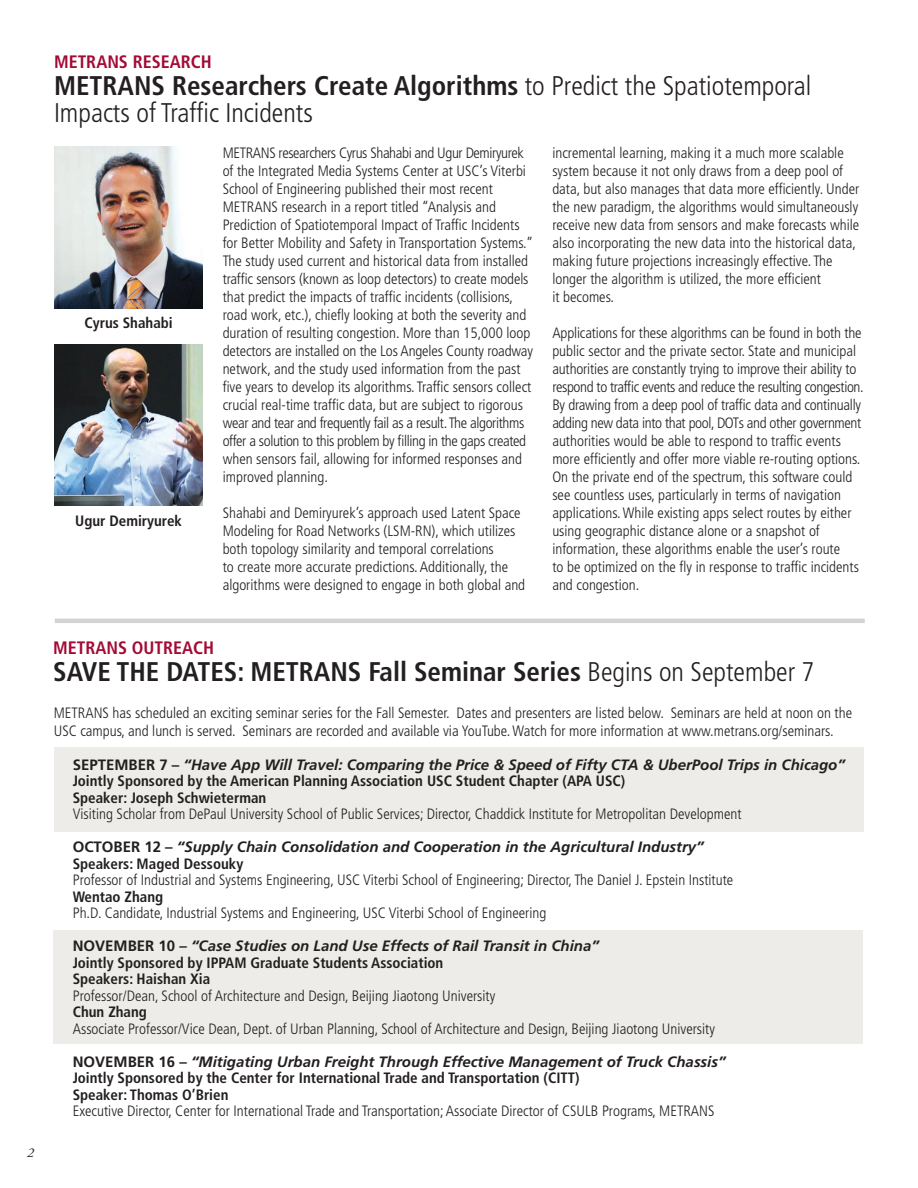
<style>
.page{position:relative;width:918px;height:1188px;background:#fff}
.page>*{position:absolute;margin:0;border:0;box-sizing:border-box;transform-origin:0 0}
.t1{font:300 condensed 27px/27px "Frutiger LT Std";color:#231f20}
.t2{font:700 condensed 27px "Frutiger LT Std";color:#231f20}
.t3{font:700 condensed 18px "Frutiger LT Std";color:#a30a35}
.t4{font:300 condensed 15px/18px "Frutiger LT Std";color:#231f20}
.t5{font:700 condensed 15px/16.5px "Frutiger LT Std";color:#231f20}
.t6{font:italic 700 15px/16.5px "Frutiger LT Std";color:#231f20}
.t7{font:italic 13.5px "Adobe Garamond Pro";color:#231f20}
.s1{font-weight:700}
.s2{font-weight:300}
.s3{font-stretch:normal}
.s4{font-style:italic;font-stretch:normal}
.s5{font-style:normal}
.s6{font-style:normal;font-stretch:condensed}
</style>
<div class="page">
<img style="left:54px;top:147px;width:149px;height:161px">
<img style="left:54px;top:344px;width:149px;height:162px">
<hr style="left:55px;top:619px;width:810px;height:4px;background:#d1d3d4">
<div style="left:53px;top:930px;width:810px;height:114px;background:#edece8"></div>
<div style="left:54px;top:747px;width:809px;height:85px;background:#edece8"></div>
<p class="t7" style="left:27px;top:1145px;width:8px">2</p>
<p class="t3" style="left:54px;top:51px;width:159px">METRANS RESEARCH</p>
<h1 class="t1" style="left:54px;top:72px;width:759px"><span class="s1">METRANS Researchers Create Algorithms</span> to Predict the Spatiotemporal<br>Impacts of Traffic Incidents</h1>
<p class="t5" style="left:84px;top:315px;width:90px">Cyrus Shahabi</p>
<p class="t5" style="left:75px;top:513px;width:108px">Ugur Demiryurek</p>
<p class="t4" style="left:223px;top:144px;width:312px">METRANS researchers Cyrus Shahabi and Ugur Demiryurek of the Integrated Media Systems Center at USC’s Viterbi School of Engineering published their most recent METRANS research in a report titled “Analysis and Prediction of Spatiotemporal Impact of Traffic Incidents for Better Mobility and Safety in Transportation Systems.” The study used current and historical data from installed traffic sensors (known as loop detectors) to create models that predict the impacts of traffic incidents (collisions, road work, etc.), chiefly looking at both the severity and duration of resulting congestion. More than 15,000 loop detectors are installed on the Los Angeles County roadway network, and the study used information from the past five years to develop its algorithms. Traffic sensors collect crucial real-time traffic data, but are subject to rigorous wear and tear and frequently fail as a result. The algorithms offer a solution to this problem by filling in the gaps created when sensors fail, allowing for informed responses and improved planning.</p>
<p class="t4" style="left:223px;top:504px;width:304px">Shahabi and Demiryurek’s approach used Latent Space Modeling for Road Networks (LSM-RN), which utilizes both topology similarity and temporal correlations<br>to create more accurate predictions. Additionally, the algorithms were designed to engage in both global and</p>
<p class="t4" style="left:552px;top:144px;width:309px">incremental learning, making it a much more scalable system because it not only draws from a deep pool of data, but also manages that data more efficiently. Under the new paradigm, the algorithms would simultaneously receive new data from sensors and make forecasts while also incorporating the new data into the historical data, making future projections increasingly effective. The longer the algorithm is utilized, the more efficient<br>it becomes.</p>
<p class="t4" style="left:552px;top:324px;width:313px">Applications for these algorithms can be found in both the public sector and the private sector. State and municipal authorities are constantly trying to improve their ability to respond to traffic events and reduce the resulting congestion.<br>By drawing from a deep pool of traffic data and continually adding new data into that pool, DOTs and other government authorities would be able to respond to traffic events more efficiently and offer more viable re-routing options.<br>On the private end of the spectrum, this software could see countless uses, particularly in terms of navigation applications. While existing apps select routes by either using geographic distance alone or a snapshot of information, these algorithms enable the user’s route<br>to be optimized on the fly in response to traffic incidents and congestion.</p>
<p class="t3" style="left:53px;top:637px;width:163px">METRANS OUTREACH</p>
<h1 class="t2" style="left:53px;top:656px;width:763px">SAVE THE DATES: METRANS Fall Seminar Series <span class="s2">Begins on September 7</span></h1>
<p class="t4" style="left:54px;top:704px;width:800px">METRANS has scheduled an exciting seminar series for the Fall Semester. Dates and presenters are listed below. Seminars are held at noon on the<br>USC campus, and lunch is served. Seminars are recorded and available via YouTube. Watch for more information at www.metrans.org/seminars.</p>
<p class="t5" style="left:73px;top:756px;width:774px"><span class="s3">SEPTEMBER 7 –</span> <span class="s4">“Have App Will Travel: Comparing the Price &amp; Speed of Fifty CTA &amp; UberPool Trips in Chicago”<br></span>Jointly Sponsored by the American Planning Association USC Student Chapter (APA USC)<br>Speaker: Joseph Schwieterman</p>
<p class="t4" style="left:73px;top:805px;width:670px">Visiting Scholar from DePaul University School of Public Services; Director, Chaddick Institute for Metropolitan Development</p>
<p class="t6" style="left:73px;top:839px;width:632px"><span class="s5">OCTOBER 12 –</span> “Supply Chain Consolidation and Cooperation in the Agricultural Industry”<br><span class="s6">Speakers: Maged Dessouky</span></p>
<p class="t4" style="left:73px;top:871px;width:662px">Professor of Industrial and Systems Engineering, USC Viterbi School of Engineering; Director, The Daniel J. Epstein Institute</p>
<p class="t5" style="left:73px;top:888px;width:92px">Wentao Zhang</p>
<p class="t4" style="left:73px;top:904px;width:475px">Ph.D. Candidate, Industrial Systems and Engineering, USC Viterbi School of Engineering</p>
<p class="t5" style="left:73px;top:938px;width:528px"><span class="s3">NOVEMBER 10 –</span> <span class="s4">“Case Studies on Land Use Effects of Rail Transit in China”<br></span>Jointly Sponsored by IPPAM Graduate Students Association<br>Speakers: Haishan Xia</p>
<p class="t4" style="left:73px;top:987px;width:424px">Professor/Dean, School of Architecture and Design, Beijing Jiaotong University</p>
<p class="t5" style="left:73px;top:1004px;width:76px">Chun Zhang</p>
<p class="t4" style="left:73px;top:1020px;width:644px">Associate Professor/Vice Dean, Dept. of Urban Planning, School of Architecture and Design, Beijing Jiaotong University</p>
<p class="t5" style="left:73px;top:1053px;width:654px"><span class="s3">NOVEMBER 16 –</span> <span class="s4">“Mitigating Urban Freight Through Effective Management of Truck Chassis”<br></span>Jointly Sponsored by the Center for International Trade and Transportation (CITT)<br>Speaker: Thomas O’Brien</p>
<p class="t4" style="left:73px;top:1102px;width:643px">Executive Director, Center for International Trade and Transportation; Associate Director of CSULB Programs, METRANS</p>
</div>
